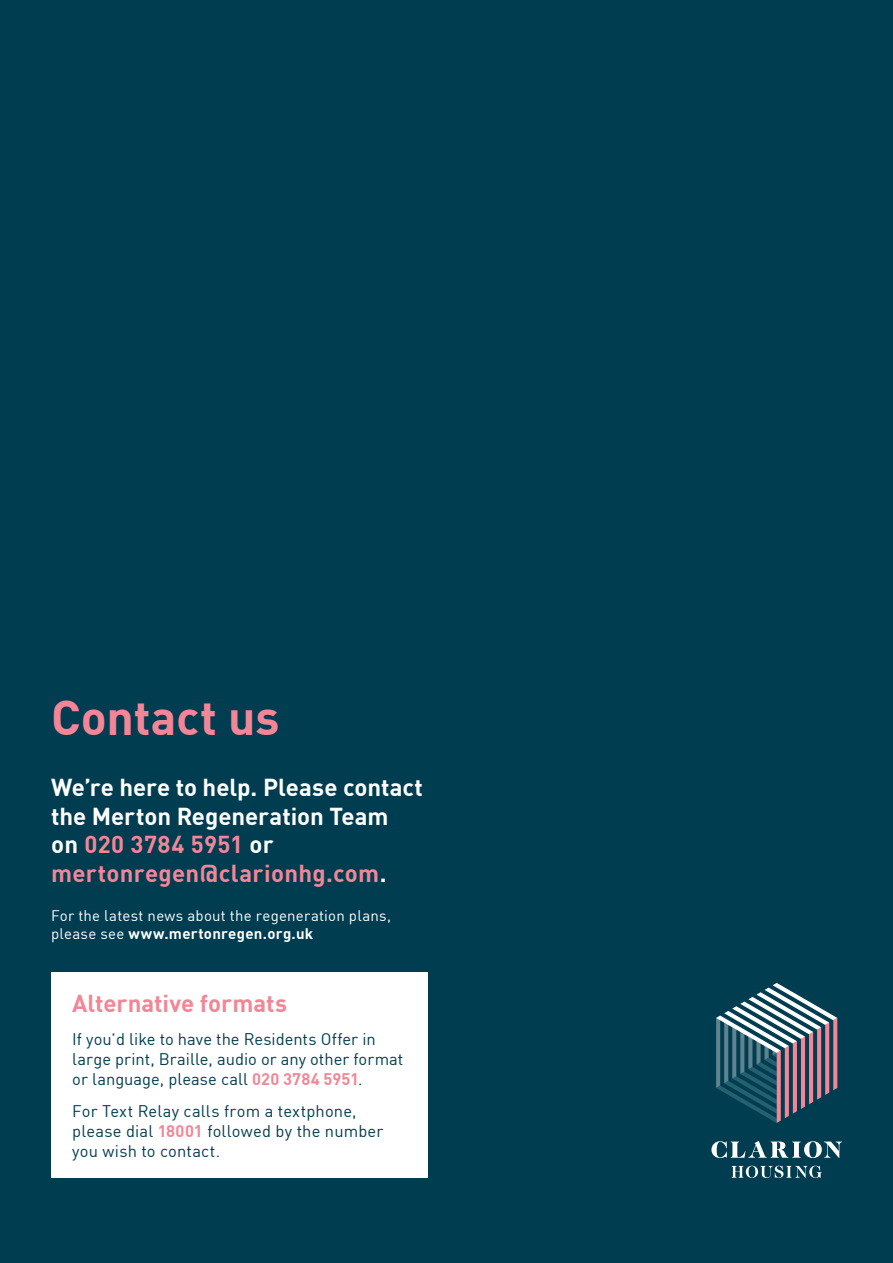
<style>
.page{position:relative;width:893px;height:1263px;background:#013d50}
.page>*{position:absolute;margin:0;border:0;box-sizing:border-box;transform-origin:0 0}
.t1{font:700 48px "DINOT";letter-spacing:-.005em;color:#f38696}
.t2{font:700 24px/28.8px "DINOT";letter-spacing:.005em;color:#fff}
.t3{font:700 24px "DINOT";color:#f38696}
.t4{font:16.5px/19.8px "DINOT";letter-spacing:.005em;color:#013d50}
.t5{font:15px/18px "DINOT";letter-spacing:.015em;color:#fff}
.s1{color:#f38696}
.s2{font-weight:700}
.s3{font-weight:700;color:#f38696}
</style>
<div class="page">
<svg style="left:716px;top:983px;width:121px;height:140px"></svg>
<svg style="left:711px;top:1141px;width:131px;height:17px"></svg>
<svg style="left:731px;top:1166px;width:91px;height:12px"></svg>
<div style="left:51px;top:973px;width:377px;height:205px;background:#fff"></div>
<h1 class="t1" style="left:51px;top:680px;width:230px">Contact us</h1>
<h2 class="t2" style="left:51px;top:770px;width:374px">We’re here to help. Please contact the Merton Regeneration Team<br>on <span class="s1">020 3784 5951</span> or <span class="s1">mertonregen@clarionhg.com</span>.</h2>
<p class="t5" style="left:51px;top:906px;width:342px">For the latest news about the regeneration plans, please see <span class="s2">www.mertonregen.org.uk</span></p>
<h2 class="t3" style="left:72px;top:985px;width:216px">Alternative formats</h2>
<p class="t4" style="left:72px;top:1028px;width:332px">If you’d like to have the Residents Offer in large print, Braille, audio or any other format or language, please call <span class="s3">020 3784 5951</span>.</p>
<p class="t4" style="left:72px;top:1100px;width:313px">For Text Relay calls from a textphone, please dial <span class="s3">18001</span> followed by the number you wish to contact.</p>
</div>
